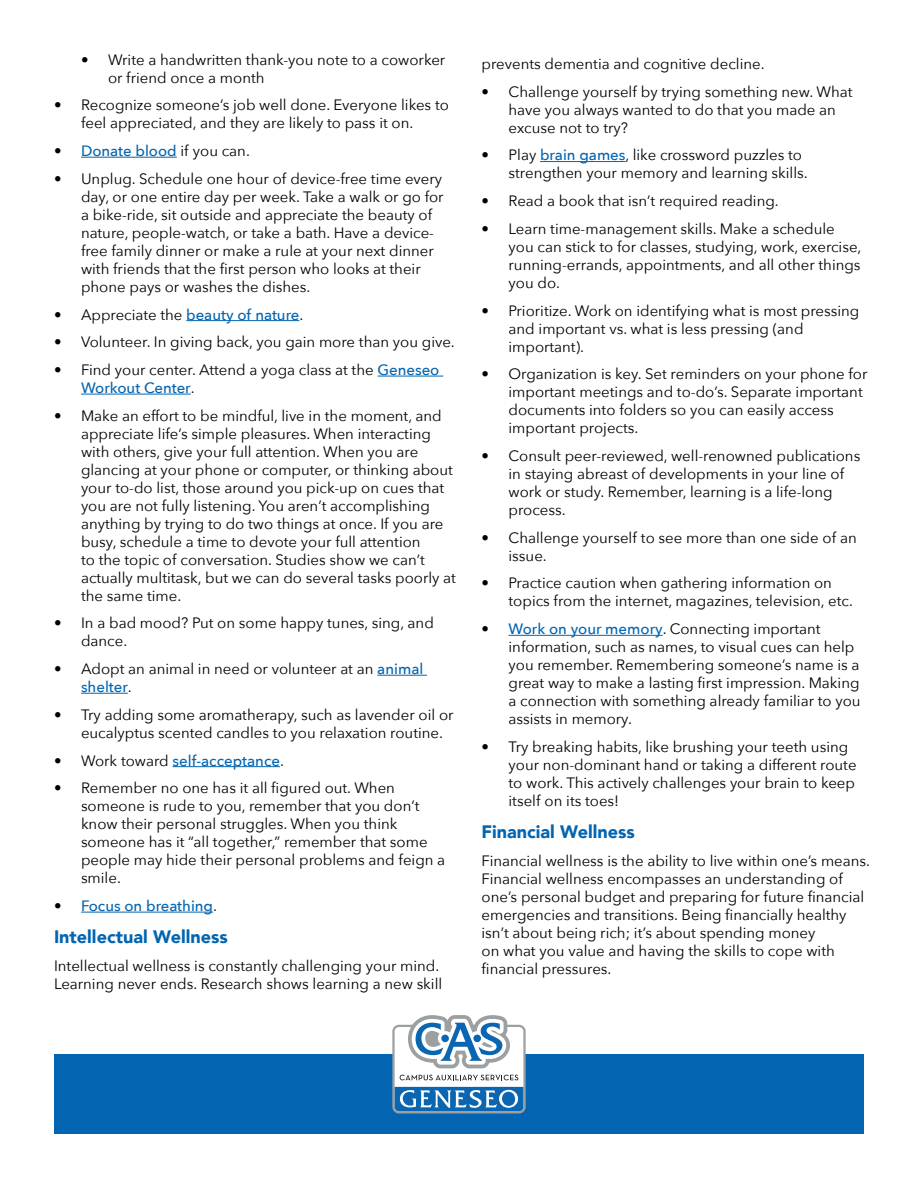
<style>
.page{position:relative;width:918px;height:1188px;background:#fff}
.page>*{position:absolute;margin:0;border:0;box-sizing:border-box;transform-origin:0 0}
.t1{font:900 18px "Avenir";color:#0365b1}
.t2{font:15px/18px "Avenir Next";color:#000}
.t3{font:500 15px "Avenir Next";color:#0365b1}
.s1{color:#000}
.s2{font-weight:400;color:#000}
.s3{font-weight:500;color:#0365b1}
.s4{font-weight:500}
</style>
<div class="page">
<div style="left:54px;top:1055px;width:810px;height:79px;background:#0365b1"></div>
<svg style="left:392px;top:1015px;width:134px;height:98px"></svg>
<div style="left:441px;top:1035px;width:8px;height:7px;background:#0b66b1;border-radius:50%"></div>
<div style="left:473px;top:1035px;width:8px;height:7px;background:#0b66b1;border-radius:50%"></div>
<hr style="left:81px;top:157px;width:96px;height:1px;background:#0365b1">
<hr style="left:186px;top:320px;width:113px;height:1px;background:#0365b1">
<hr style="left:377px;top:376px;width:66px;height:1px;background:#0365b1">
<hr style="left:81px;top:394px;width:110px;height:1px;background:#0365b1">
<hr style="left:377px;top:675px;width:50px;height:1px;background:#0365b1">
<hr style="left:81px;top:693px;width:47px;height:1px;background:#0365b1">
<hr style="left:173px;top:766px;width:107px;height:1px;background:#0365b1">
<hr style="left:81px;top:912px;width:132px;height:1px;background:#0365b1">
<hr style="left:540px;top:161px;width:86px;height:1px;background:#0365b1">
<hr style="left:509px;top:635px;width:154px;height:1px;background:#0365b1">
<p class="t2" style="left:108px;top:50px;width:339px;text-indent:-27px">• Write a handwritten thank-you note to a coworker or friend once a month</p>
<p class="t2" style="left:54px;top:95px;width:396px;text-align:center">• Recognize someone’s job well done. Everyone likes to feel appreciated, and they are likely to pass it on.</p>
<p class="t3" style="left:54px;top:138px;width:197px"><span class="s1">•</span> Donate blood <span class="s2">if you can.</span></p>
<p class="t2" style="left:81px;top:169px;width:364px;text-indent:-27px">• Unplug. Schedule one hour of device-free time every day, or one entire day per week. Take a walk or go for a bike-ride, sit outside and appreciate the beauty of nature, people-watch, or take a bath. Have a device&shy;free family dinner or make a rule at your next dinner with friends that the first person who looks at their phone pays or washes the dishes.</p>
<p class="t2" style="left:54px;top:305px;width:251px">• Appreciate the <span class="s3">beauty of nature</span>.</p>
<p class="t2" style="left:54px;top:332px;width:402px">• Volunteer. In giving back, you gain more than you give.</p>
<p class="t2" style="left:81px;top:360px;width:360px;text-indent:-27px">• Find your center. Attend a yoga class at the <span class="s3">Geneseo<br>Workout Center</span>.</p>
<p class="t2" style="left:81px;top:406px;width:376px;text-indent:-27px">• Make an effort to be mindful, live in the moment, and appreciate life’s simple pleasures. When interacting with others, give your full attention. When you are glancing at your phone or computer, or thinking about your to-do list, those around you pick-up on cues that you are not fully listening. You aren’t accomplishing anything by trying to do two things at once. If you are busy, schedule a time to devote your full attention<br>to the topic of conversation. Studies show we can’t actually multitask, but we can do several tasks poorly at the same time.</p>
<p class="t2" style="left:81px;top:614px;width:354px;text-indent:-27px">• In a bad mood? Put on some happy tunes, sing, and dance.</p>
<p class="t2" style="left:81px;top:659px;width:344px;text-indent:-27px">• Adopt an animal in need or volunteer at an <span class="s3">animal shelter</span>.</p>
<p class="t2" style="left:81px;top:705px;width:374px;text-indent:-27px">• Try adding some aromatherapy, such as lavender oil or eucalyptus scented candles to you relaxation routine.</p>
<p class="t3" style="left:54px;top:748px;width:231px"><span class="s2">• Work toward</span> self-acceptance<span class="s2">.</span></p>
<p class="t2" style="left:81px;top:778px;width:366px;text-indent:-27px">• Remember no one has it all figured out. When someone is rude to you, remember that you don’t know their personal struggles. When you think someone has it “all together,” remember that some people may hide their personal problems and feign a smile.</p>
<p class="t3" style="left:54px;top:893px;width:165px"><span class="s1">•</span> Focus on breathing<span class="s2">.</span></p>
<p class="t1" style="left:54px;top:922px;width:175px">Intellectual Wellness</p>
<p class="t2" style="left:54px;top:956px;width:390px">Intellectual wellness is constantly challenging your mind.<br>Learning never ends. Research shows learning a new skill</p>
<p class="t2" style="left:482px;top:54px;width:285px">prevents dementia and cognitive decline.</p>
<p class="t2" style="left:509px;top:82px;width:345px;text-indent:-27px">• Challenge yourself by trying something new. What have you always wanted to do that you made an excuse not to try?</p>
<p class="t2" style="left:509px;top:146px;width:301px;text-indent:-27px">• Play <span class="s3">brain games</span>, like crossword puzzles to strengthen your memory and learning skills.</p>
<p class="t2" style="left:482px;top:191px;width:299px">• Read a book that isn’t required reading.</p>
<p class="t2" style="left:509px;top:219px;width:354px;text-indent:-27px">• Learn time-management skills. Make a schedule you can stick to for classes, studying, work, exercise, running-errands, appointments, and all other things you do.</p>
<p class="t2" style="left:509px;top:301px;width:352px;text-indent:-27px">• Prioritize. Work on identifying what is most pressing and important vs. what is less pressing (and important).</p>
<p class="t2" style="left:509px;top:364px;width:360px;text-indent:-27px">• Organization is key. Set reminders on your phone for important meetings and to-do’s. Separate important documents into folders so you can easily access important projects.</p>
<p class="t2" style="left:509px;top:446px;width:353px;text-indent:-27px">• Consult peer-reviewed, well-renowned publications in staying abreast of developments in your line of work or study. Remember, learning is a life-long process.</p>
<p class="t2" style="left:509px;top:528px;width:350px;text-indent:-27px">• Challenge yourself to see more than one side of an issue.</p>
<p class="t2" style="left:509px;top:574px;width:346px;text-indent:-27px">• Practice caution when gathering information on topics from the internet, magazines, television, etc.</p>
<p class="t2" style="left:509px;top:619px;width:354px;text-indent:-27px"><span class="s4">•</span> <span class="s3">Work on your memory</span>. Connecting important information, such as names, to visual cues can help you remember. Remembering someone’s name is a great way to make a lasting first impression. Making a connection with something already familiar to you assists in memory.</p>
<p class="t2" style="left:509px;top:737px;width:350px;text-indent:-27px">• Try breaking habits, like brushing your teeth using your non-dominant hand or taking a different route to work. This actively challenges your brain to keep itself on its toes!</p>
<p class="t1" style="left:482px;top:816px;width:155px">Financial Wellness</p>
<p class="t2" style="left:482px;top:851px;width:390px">Financial wellness is the ability to live within one’s means.<br>Financial wellness encompasses an understanding of one’s personal budget and preparing for future financial emergencies and transitions. Being financially healthy isn’t about being rich; it’s about spending money<br>on what you value and having the skills to cope with financial pressures.</p>
</div>
